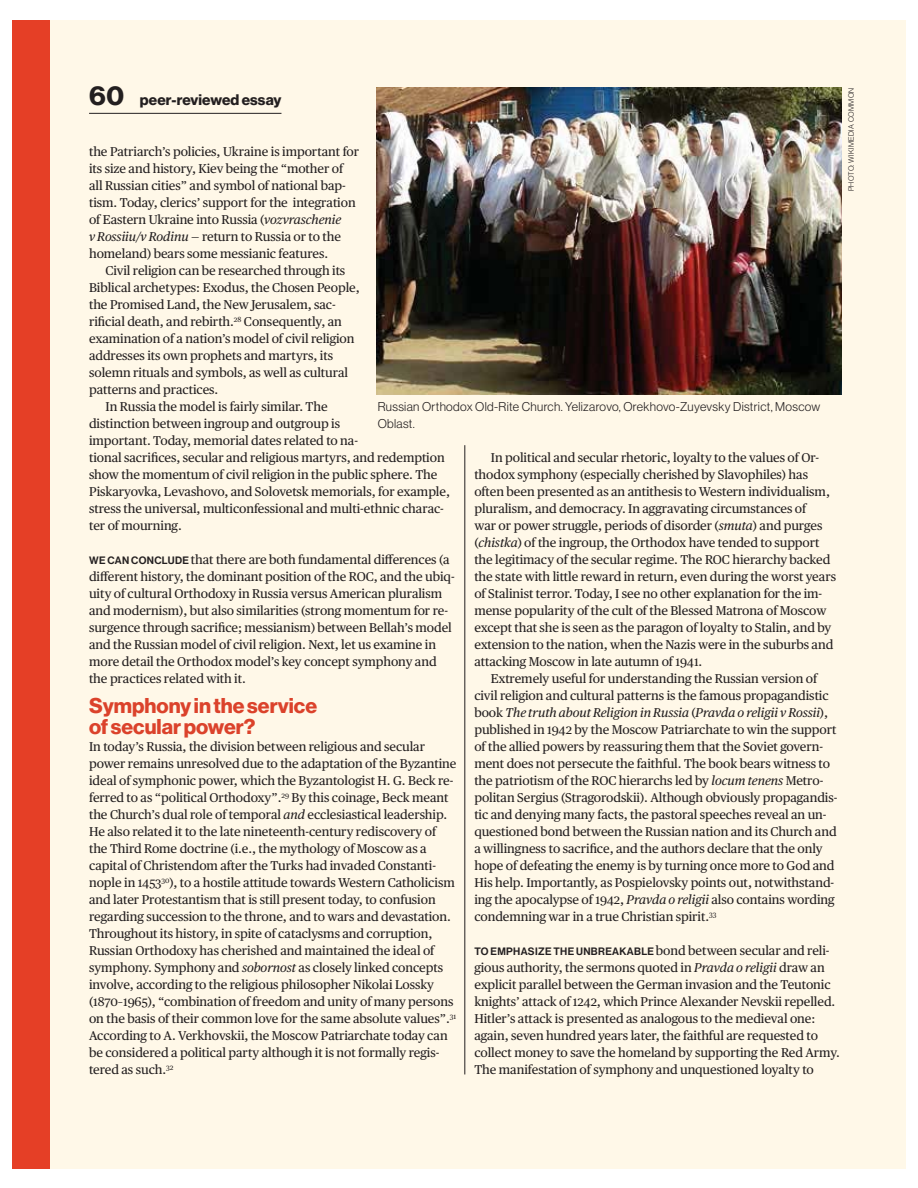
<style>
.page{position:relative;width:918px;height:1188px;background:#fff}
.page>*{position:absolute;margin:0;border:0;box-sizing:border-box;transform-origin:0 0}
.t1{font:27px "N Haas Grotesk DS Pro 75 Bd";color:#231f20}
.t2{font:21px/21px "N Haas Grotesk DS Pro 75 Bd";color:#db422b}
.t3{font:15px "N Haas Grotesk DS Pro 75 Bd";letter-spacing:.005em;color:#231f20}
.t4{font:12.75px/17px "Publico Text";letter-spacing:-.005em;color:#231f20}
.t5{font:12.45px/17px "N Haas Grotesk DS Pro 45 Lt";letter-spacing:.03em;color:#231f20}
.t6{font:7.5px "N Haas Grotesk DS Pro 45 Lt";letter-spacing:.045em;color:#231f20}
.s1{font-style:italic}
.s2{font-family:"N Haas Grotesk DS Pro 65 Md";font-size:10.5px}
</style>
<div class="page">
<div style="left:13px;top:20px;width:892px;height:1148px;background:#fff8e8"></div>
<div style="left:13px;top:20px;width:37px;height:1148px;background:#e53f26"></div>
<hr style="left:465px;top:445px;width:1px;height:629px;background:#231f20">
<hr style="left:89px;top:113px;width:192px;height:1px;background:#231f20">
<img style="left:377px;top:87px;width:465px;height:307px">
<h1 class="t1" style="left:89px;top:86px;width:37px">60</h1>
<p class="t3" style="left:140px;top:94px;width:143px">peer-reviewed essay</p>
<p class="t4" style="left:89px;top:144px;width:272px">the Patriarch’s policies, Ukraine is important for its size and history, Kiev being the “mother of all Russian cities” and symbol of national bap&shy;tism. Today, clerics’ support for the integration of Eastern Ukraine into Russia (<span class="s1">vozvraschenie<br>v Rossiiu/v Rodinu</span> — return to Russia or to the homeland) bears some messianic features.</p>
<p class="t4" style="left:106px;top:263px;width:241px">Civil religion can be researched through its</p>
<p class="t4" style="left:89px;top:280px;width:272px">Biblical archetypes: Exodus, the Chosen People,</p>
<p class="t4" style="left:89px;top:297px;width:248px">the Promised Land, the New Jerusalem, sac-</p>
<p class="t4" style="left:89px;top:314px;width:254px">rificial death, and rebirth.<sup>28</sup> Consequently, an</p>
<p class="t4" style="left:89px;top:331px;width:267px">examination of a nation’s model of civil religion</p>
<p class="t4" style="left:89px;top:348px;width:246px">addresses its own prophets and martyrs, its</p>
<p class="t4" style="left:89px;top:365px;width:260px">solemn rituals and symbols, as well as cultural</p>
<p class="t4" style="left:89px;top:382px;width:131px">patterns and practices.</p>
<p class="t4" style="left:106px;top:399px;width:224px">In Russia the model is fairly similar. The</p>
<p class="t4" style="left:89px;top:416px;width:253px">distinction between ingroup and outgroup is</p>
<p class="t4" style="left:89px;top:433px;width:270px">important. Today, memorial dates related to na-</p>
<p class="t4" style="left:89px;top:450px;width:357px">tional sacrifices, secular and religious martyrs, and redemption</p>
<p class="t4" style="left:89px;top:467px;width:350px">show the momentum of civil religion in the public sphere. The</p>
<p class="t4" style="left:89px;top:484px;width:362px">Piskaryovka, Levashovo, and Solovetsk memorials, for example,</p>
<p class="t4" style="left:89px;top:501px;width:356px">stress the universal, multiconfessional and multi-ethnic charac-</p>
<p class="t4" style="left:89px;top:518px;width:94px">ter of mourning.</p>
<p class="t4" style="left:89px;top:552px;width:367px"><span class="s2">WE CAN CONCLUDE</span> that there are both fundamental differences (a different history, the dominant position of the ROC, and the ubiq&shy;uity of cultural Orthodoxy in Russia versus American pluralism and modernism), but also similarities (strong momentum for re&shy;surgence through sacrifice; messianism) between Bellah’s model and the Russian model of civil religion. Next, let us examine in more detail the Orthodox model’s key concept symphony and the practices related with it.</p>
<h2 class="t2" style="left:89px;top:697px;width:230px">Symphony in the service of secular power?</h2>
<p class="t4" style="left:89px;top:739px;width:369px">In today’s Russia, the division between religious and secular power remains unresolved due to the adaptation of the Byzantine ideal of symphonic power, which the Byzantologist H. G. Beck re&shy;ferred to as “political Orthodoxy”.<sup>29</sup> By this coinage, Beck meant the Church’s dual role of temporal <span class="s1">and</span> ecclesiastical leadership.<br>He also related it to the late nineteenth-century rediscovery of the Third Rome doctrine (i.e., the mythology of Moscow as a capital of Christendom after the Turks had invaded Constanti&shy;nople in 1453<sup>30</sup>), to a hostile attitude towards Western Catholicism and later Protestantism that is still present today, to confusion regarding succession to the throne, and to wars and devastation.<br>Throughout its history, in spite of cataclysms and corruption, Russian Orthodoxy has cherished and maintained the ideal of symphony. Symphony and <span class="s1">sobornost</span> as closely linked concepts involve, according to the religious philosopher Nikolai Lossky (1870–1965), “combination of freedom and unity of many persons on the basis of their common love for the same absolute values”.<sup>31<br></sup>According to A. Verkhovskii, the Moscow Patriarchate today can be considered a political party although it is not formally regis&shy;tered as such.<sup>32</sup></p>
<p class="t5" style="left:378px;top:399px;width:444px">Russian Orthodox Old-Rite Church. Yelizarovo, Orekhovo-Zuyevsky District, Moscow<br>Oblast.</p>
<p class="t4" style="left:474px;top:450px;width:363px;text-indent:16px">In political and secular rhetoric, loyalty to the values of Or&shy;thodox symphony (especially cherished by Slavophiles) has often been presented as an antithesis to Western individualism, pluralism, and democracy. In aggravating circumstances of<br>war or power struggle, periods of disorder (<span class="s1">smuta</span>) and purges (<span class="s1">chistka</span>) of the ingroup, the Orthodox have tended to support the legitimacy of the secular regime. The ROC hierarchy backed the state with little reward in return, even during the worst years of Stalinist terror. Today, I see no other explanation for the im&shy;mense popularity of the cult of the Blessed Matrona of Moscow except that she is seen as the paragon of loyalty to Stalin, and by extension to the nation, when the Nazis were in the suburbs and attacking Moscow in late autumn of 1941.</p>
<p class="t4" style="left:474px;top:671px;width:365px;text-indent:16px">Extremely useful for understanding the Russian version of civil religion and cultural patterns is the famous propagandistic book <span class="s1">The truth about Religion in Russia</span> (<span class="s1">Pravda o religii v Rossii</span>), published in 1942 by the Moscow Patriarchate to win the support of the allied powers by reassuring them that the Soviet govern&shy;ment does not persecute the faithful. The book bears witness to the patriotism of the ROC hierarchs led by <span class="s1">locum tenens</span> Metro&shy;politan Sergius (Stragorodskii). Although obviously propagandis&shy;tic and denying many facts, the pastoral speeches reveal an un&shy;questioned bond between the Russian nation and its Church and a willingness to sacrifice, and the authors declare that the only hope of defeating the enemy is by turning once more to God and His help. Importantly, as Pospielovsky points out, notwithstand&shy;ing the apocalypse of 1942, <span class="s1">Pravda o religii</span> also contains wording condemning war in a true Christian spirit.<sup>33</sup></p>
<p class="t4" style="left:474px;top:943px;width:367px"><span class="s2">TO EMPHASIZE THE UNBREAKABLE</span> bond between secular and reli&shy;gious authority, the sermons quoted in <span class="s1">Pravda o religii</span> draw an explicit parallel between the German invasion and the Teutonic knights’ attack of 1242, which Prince Alexander Nevskii repelled.<br>Hitler’s attack is presented as analogous to the medieval one: again, seven hundred years later, the faithful are requested to collect money to save the homeland by supporting the Red Army.<br>The manifestation of symphony and unquestioned loyalty to</p>
<p class="t6" style="left:848px;top:191px;width:105px;rotate:-90deg">PHOTO: WIKIMEDIA COMMON</p>
</div>
